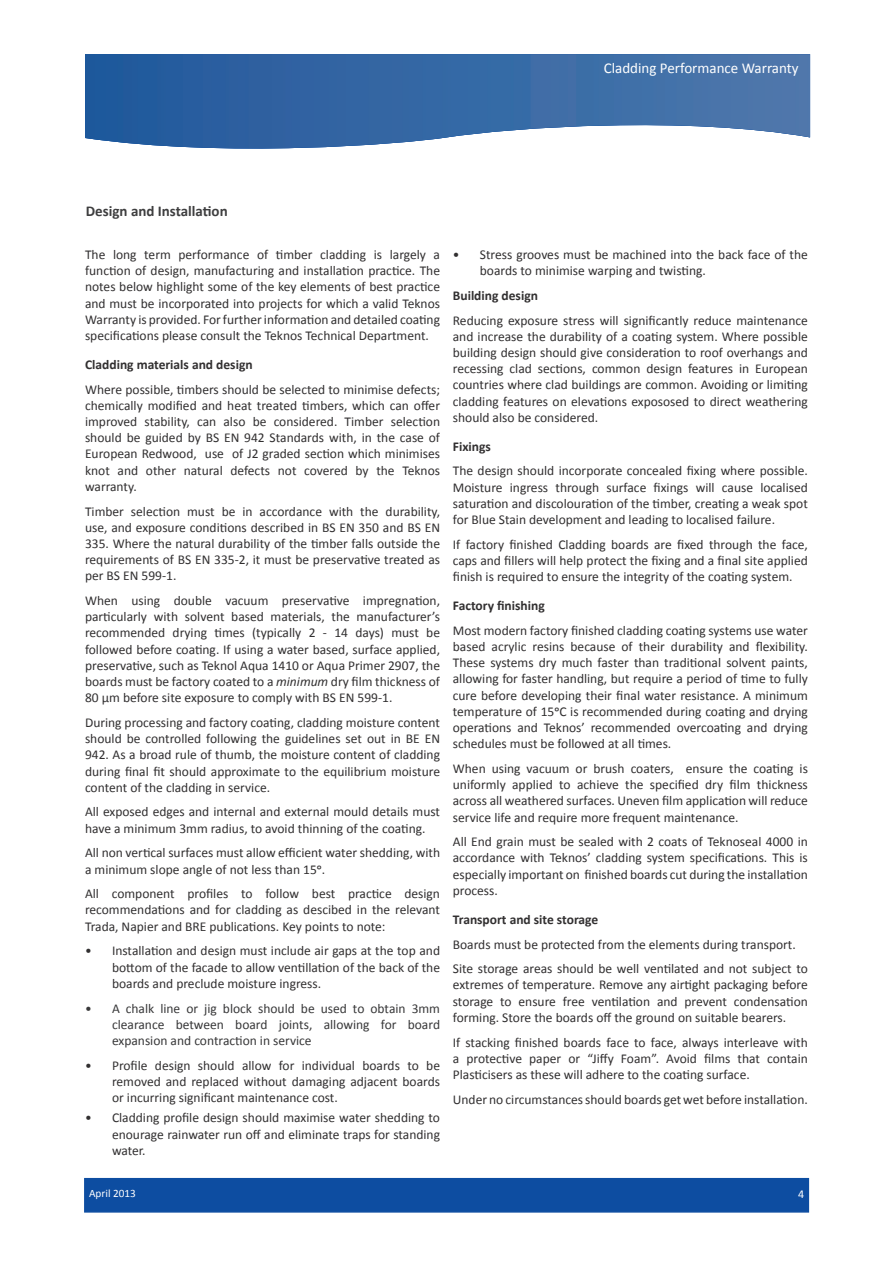
<style>
.page{position:relative;width:893px;height:1263px;background:#fff}
.page>*{position:absolute;margin:0;border:0;box-sizing:border-box;transform-origin:0 0}
.t1{font:15px "Calibri";color:#fff}
.t2{font:700 15px "Calibri";color:#3e3e3f}
.t3{font:13.5px/16.2px "Calibri";color:#312f30;text-align:justify}
.t4{font:13.5px/16.2px "Calibri";color:#383839;text-align:justify}
.t5{font:700 13.5px "Calibri";color:#312f30}
.t6{font:12px "Calibri";color:#fff}
.t7{font:11.25px "Calibri";color:#fff}
.s1{font-style:italic}
</style>
<div class="page">
<div style="left:84px;top:1178px;width:725px;height:34px;background:#0d4da1"></div>
<img style="left:85px;top:54px;width:725px;height:95px">
<p class="t1" style="left:604px;top:59px;width:196px">Cladding Performance Warranty</p>
<p class="t2" style="left:86px;top:201px;width:143px">Design and Installation</p>
<p class="t3" style="left:85px;top:246px;width:357px">The long term performance of timber cladding is largely a function of design, manufacturing and installation practice. The notes below highlight some of the key elements of best practice and must be incorporated into projects for which a valid Teknos Warranty is provided. For further information and detailed coating specifications please consult the Teknos Technical Department.</p>
<p class="t5" style="left:85px;top:356px;width:169px">Cladding materials and design</p>
<p class="t3" style="left:85px;top:380px;width:357px">Where possible, timbers should be selected to minimise defects; chemically modified and heat treated timbers, which can offer improved stability, can also be considered. Timber selection should be guided by BS EN 942 Standards with, in the case of European Redwood, use of J2 graded section which minimises knot and other natural defects not covered by the Teknos warranty.</p>
<p class="t3" style="left:85px;top:502px;width:357px">Timber selection must be in accordance with the durability, use, and exposure conditions described in BS EN 350 and BS EN 335. Where the natural durability of the timber falls outside the requirements of BS EN 335-2, it must be preservative treated as per BS EN 599-1.</p>
<p class="t3" style="left:85px;top:592px;width:357px">When using double vacuum preservative impregnation, particularly with solvent based materials, the manufacturer’s recommended drying times (typically 2 - 14 days) must be followed before coating. If using a water based, surface applied, preservative, such as Teknol Aqua 1410 or Aqua Primer 2907, the boards must be factory coated to a <span class="s1">minimum</span> dry film thickness of 80 µm before site exposure to comply with BS EN 599-1.</p>
<p class="t3" style="left:85px;top:714px;width:357px">During processing and factory coating, cladding moisture content should be controlled following the guidelines set out in BE EN 942. As a broad rule of thumb, the moisture content of cladding during final fit should approximate to the equilibrium moisture content of the cladding in service.</p>
<p class="t3" style="left:85px;top:803px;width:357px">All exposed edges and internal and external mould details must have a minimum 3mm radius, to avoid thinning of the coating.</p>
<p class="t3" style="left:85px;top:844px;width:357px">All non vertical surfaces must allow efficient water shedding, with a minimum slope angle of not less than 15o.</p>
<p class="t3" style="left:85px;top:885px;width:357px">All component profiles to follow best practice design recommendations and for cladding as descibed in the relevant Trada, Napier and BRE publications. Key points to note:</p>
<p class="t3" style="left:112px;top:942px;width:330px;text-indent:-27px">• Installation and design must include air gaps at the top and bottom of the facade to allow ventillation of the back of the boards and preclude moisture ingress.</p>
<p class="t4" style="left:112px;top:999px;width:330px;text-indent:-27px">• A chalk line or jig block should be used to obtain 3mm clearance between board joints, allowing for board expansion and contraction in service</p>
<p class="t3" style="left:112px;top:1056px;width:330px;text-indent:-27px">• Profile design should allow for individual boards to be removed and replaced without damaging adjacent boards or incurring significant maintenance cost.</p>
<p class="t3" style="left:112px;top:1109px;width:330px;text-indent:-27px">• Cladding profile design should maximise water shedding to enourage rainwater run off and eliminate traps for standing water.</p>
<p class="t3" style="left:480px;top:246px;width:330px;text-indent:-27px">• Stress grooves must be machined into the back face of the boards to minimise warping and twisting.</p>
<p class="t5" style="left:453px;top:287px;width:87px">Building design</p>
<p class="t3" style="left:453px;top:311px;width:357px">Reducing exposure stress will significantly reduce maintenance and increase the durability of a coating system. Where possible building design should give consideration to roof overhangs and recessing clad sections, common design features in European countries where clad buildings are common. Avoiding or limiting cladding features on elevations expososed to direct weathering should also be considered.</p>
<p class="t5" style="left:453px;top:438px;width:40px">Fixings</p>
<p class="t3" style="left:453px;top:462px;width:357px">The design should incorporate concealed fixing where possible.<br>Moisture ingress through surface fixings will cause localised saturation and discolouration of the timber, creating a weak spot for Blue Stain development and leading to localised failure.</p>
<p class="t3" style="left:453px;top:535px;width:357px">If factory finished Cladding boards are fixed through the face, caps and fillers will help protect the fixing and a final site applied finish is required to ensure the integrity of the coating system.</p>
<p class="t5" style="left:453px;top:597px;width:93px">Factory finishing</p>
<p class="t3" style="left:453px;top:622px;width:357px">Most modern factory finished cladding coating systems use water based acrylic resins because of their durability and flexibility.<br>These systems dry much faster than traditional solvent paints, allowing for faster handling, but require a period of time to fully cure before developing their final water resistance. A minimum temperature of 15oC is recommended during coating and drying operations and Teknos’ recommended overcoating and drying schedules must be followed at all times.</p>
<p class="t3" style="left:453px;top:760px;width:357px">When using vacuum or brush coaters, ensure the coating is uniformly applied to achieve the specified dry film thickness across all weathered surfaces. Uneven film application will reduce service life and require more frequent maintenance.</p>
<p class="t3" style="left:453px;top:833px;width:357px">All End grain must be sealed with 2 coats of Teknoseal 4000 in accordance with Teknos’ cladding system specifications. This is especially important on finished boards cut during the installation process.</p>
<p class="t5" style="left:453px;top:911px;width:147px">Transport and site storage</p>
<p class="t3" style="left:453px;top:931px;width:357px;line-height:24.8px">Boards must be protected from the elements during transport.<br>Site storage areas should be well ventilated and not subject to</p>
<p class="t3" style="left:453px;top:976px;width:357px">extremes of temperature. Remove any airtight packaging before storage to ensure free ventilation and prevent condensation forming. Store the boards off the ground on suitable bearers.</p>
<p class="t3" style="left:453px;top:1033px;width:357px">If stacking finished boards face to face, always interleave with a protective paper or “Jiffy Foam”. Avoid films that contain Plasticisers as these will adhere to the coating surface.</p>
<p class="t3" style="left:453px;top:1090px;width:357px">Under no circumstances should boards get wet before installation.</p>
<p class="t7" style="left:89px;top:1187px;width:48px">April 2013</p>
<p class="t6" style="left:798px;top:1186px;width:8px">4</p>
</div>
